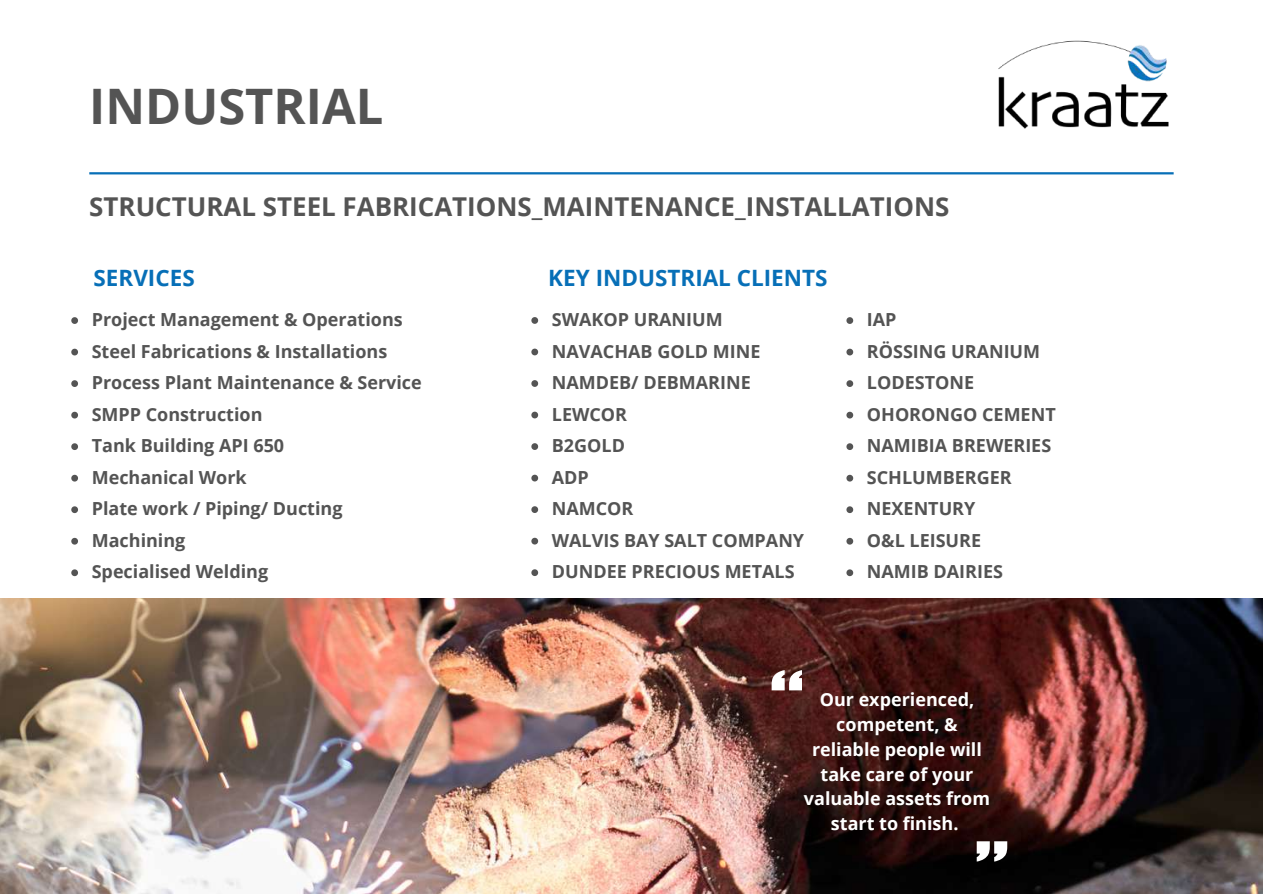
<style>
.page{position:relative;width:1263px;height:894px;background:#fff}
.page>*{position:absolute;margin:0;border:0;box-sizing:border-box;transform-origin:0 0}
.t1{font:700 48.9px "Open Sans";color:#545454}
.t2{font:700 25.95px "Open Sans";color:#545454}
.t3{font:700 22.5px "Open Sans";color:#076fb7}
.t4{font:700 18px/31.5px "Open Sans";color:#545454}
.t5{font:700 18px/24.8px "Open Sans";color:#fff;text-align:center}
</style>
<div class="page">
<img style="left:998px;top:40px;width:171px;height:89px">
<svg style="left:71px;top:317px;width:7px;height:7px"></svg>
<svg style="left:71px;top:348px;width:7px;height:7px"></svg>
<svg style="left:71px;top:380px;width:7px;height:7px"></svg>
<svg style="left:71px;top:411px;width:7px;height:7px"></svg>
<svg style="left:71px;top:443px;width:7px;height:7px"></svg>
<svg style="left:71px;top:474px;width:7px;height:7px"></svg>
<svg style="left:71px;top:506px;width:7px;height:7px"></svg>
<svg style="left:71px;top:537px;width:7px;height:7px"></svg>
<svg style="left:71px;top:569px;width:7px;height:7px"></svg>
<img style="left:0;top:598px;width:1263px;height:295px">
<svg style="left:977px;top:841px;width:30px;height:20px"></svg>
<svg style="left:772px;top:670px;width:30px;height:20px"></svg>
<hr style="left:89px;top:172px;width:1085px;height:2px;background:#076fb7">
<svg style="left:846px;top:317px;width:7px;height:7px"></svg>
<svg style="left:846px;top:348px;width:7px;height:7px"></svg>
<svg style="left:846px;top:380px;width:7px;height:7px"></svg>
<svg style="left:846px;top:411px;width:7px;height:7px"></svg>
<svg style="left:846px;top:443px;width:7px;height:7px"></svg>
<svg style="left:846px;top:474px;width:7px;height:7px"></svg>
<svg style="left:846px;top:506px;width:7px;height:7px"></svg>
<svg style="left:846px;top:537px;width:7px;height:7px"></svg>
<svg style="left:846px;top:569px;width:7px;height:7px"></svg>
<svg style="left:531px;top:317px;width:7px;height:7px"></svg>
<svg style="left:531px;top:348px;width:7px;height:7px"></svg>
<svg style="left:531px;top:380px;width:7px;height:7px"></svg>
<svg style="left:531px;top:411px;width:7px;height:7px"></svg>
<svg style="left:531px;top:443px;width:7px;height:7px"></svg>
<svg style="left:531px;top:474px;width:7px;height:7px"></svg>
<svg style="left:531px;top:506px;width:7px;height:7px"></svg>
<svg style="left:531px;top:537px;width:7px;height:7px"></svg>
<svg style="left:531px;top:569px;width:7px;height:7px"></svg>
<h1 class="t1" style="left:89px;top:72px;width:296px">INDUSTRIAL</h1>
<h2 class="t2" style="left:89px;top:188px;width:862px">STRUCTURAL STEEL FABRICATIONS_MAINTENANCE_INSTALLATIONS</h2>
<p class="t3" style="left:94px;top:262px;width:103px">SERVICES</p>
<p class="t4" style="left:92px;top:303px;width:332px">Project Management &amp; Operations<br>Steel Fabrications &amp; Installations<br>Process Plant Maintenance &amp; Service<br>SMPP Construction<br>Tank Building API 650<br>Mechanical Work<br>Plate work / Piping/ Ducting<br>Machining<br>Specialised Welding</p>
<p class="t3" style="left:548px;top:262px;width:281px">KEY INDUSTRIAL CLIENTS</p>
<p class="t4" style="left:552px;top:303px;width:254px">SWAKOP URANIUM<br>NAVACHAB GOLD MINE<br>NAMDEB/ DEBMARINE<br>LEWCOR<br>B2GOLD<br>ADP<br>NAMCOR<br>WALVIS BAY SALT COMPANY<br>DUNDEE PRECIOUS METALS</p>
<p class="t4" style="left:867px;top:303px;width:190px">IAP<br>RÖSSING URANIUM<br>LODESTONE<br>OHORONGO CEMENT<br>NAMIBIA BREWERIES<br>SCHLUMBERGER<br>NEXENTURY<br>O&amp;L LEISURE<br>NAMIB DAIRIES</p>
<p class="t5" style="left:804px;top:686px;width:188px">Our experienced, competent, &amp; reliable people will take care of your valuable assets from start to finish.</p>
</div>
